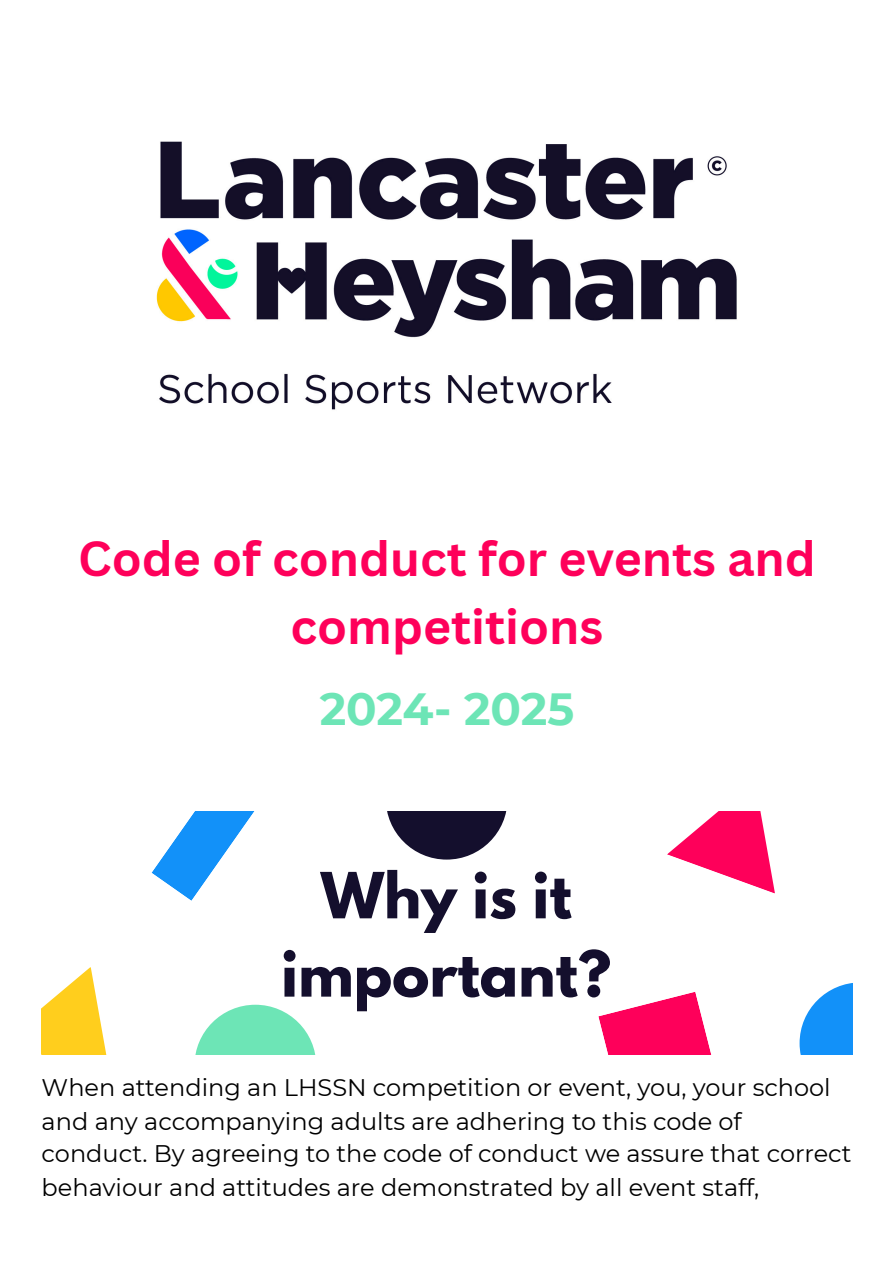
<style>
.page{position:relative;width:894px;height:1263px;background:#fff}
.page>*{position:absolute;margin:0;border:0;box-sizing:border-box;transform-origin:0 0}
.t1{font:700 56.25px/78.3px "League Spartan";color:#140f2d;text-align:center}
.t2{font:700 48px/67.5px "Canva Sans";color:#fe005a;text-align:center}
.t3{font:700 45px "Montserrat";letter-spacing:-.005em;color:#6de5b6}
.t4{font:24px/33.3px "Montserrat";color:#000}
</style>
<div class="page">
<img style="left:156px;top:141px;width:581px;height:269px">
<svg style="left:598px;top:992px;width:113px;height:62px"></svg>
<svg style="left:195px;top:1005px;width:120px;height:49px"></svg>
<svg style="left:387px;top:811px;width:120px;height:48px"></svg>
<svg style="left:799px;top:983px;width:53px;height:71px"></svg>
<svg style="left:667px;top:811px;width:108px;height:82px"></svg>
<svg style="left:42px;top:967px;width:65px;height:87px"></svg>
<svg style="left:151px;top:811px;width:104px;height:90px"></svg>
<h1 class="t2" style="left:78px;top:524px;width:739px">Code of conduct for events and competitions</h1>
<h3 class="t3" style="left:319px;top:681px;width:256px">2024- 2025</h3>
<p class="t1" style="left:281px;top:864px;width:331px">Why is it important?</p>
<p class="t4" style="left:42px;top:1070px;width:811px">When attending an LHSSN competition or event, you, your school and any accompanying adults are adhering to this code of conduct. By agreeing to the code of conduct we assure that correct behaviour and attitudes are demonstrated by all event staff,</p>
</div>
